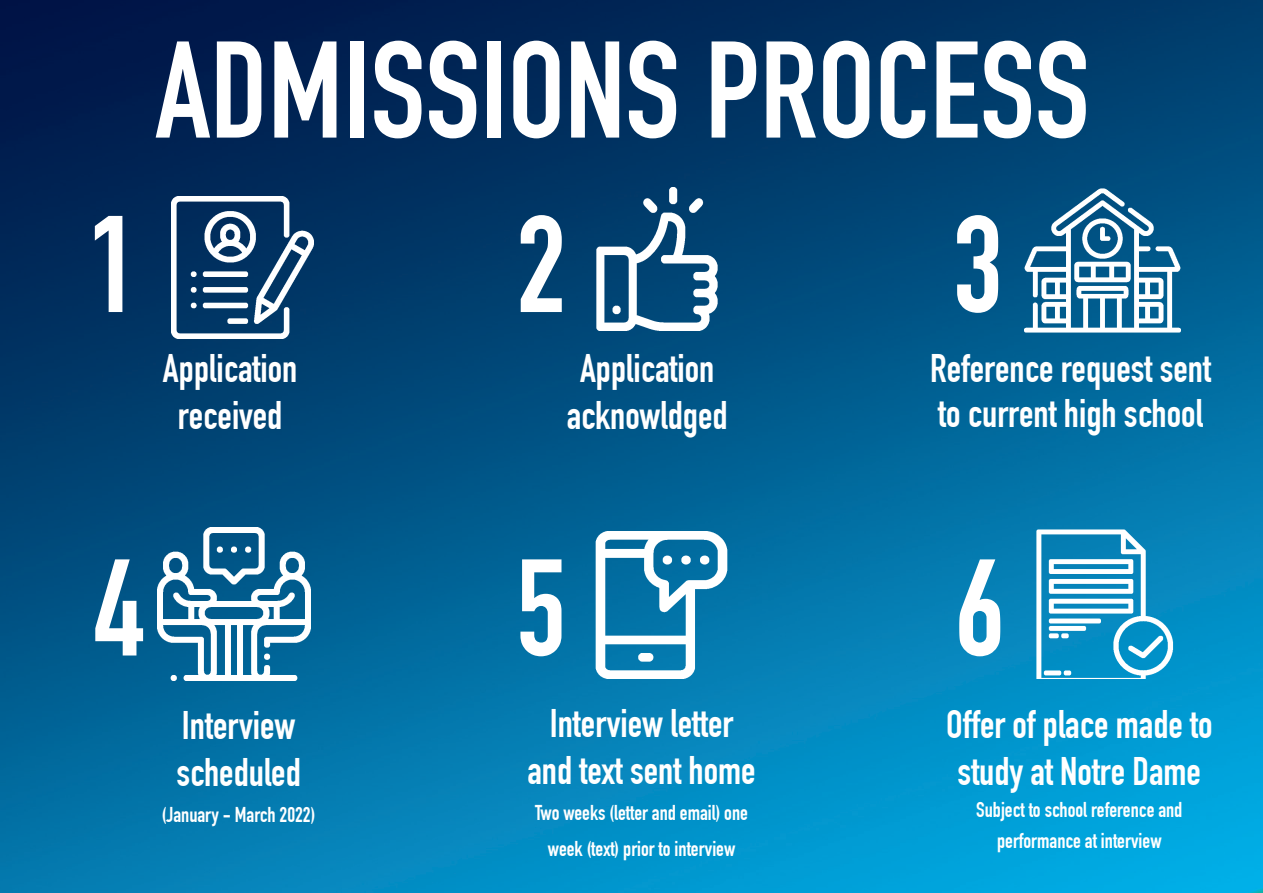
<style>
.page{position:relative;width:1263px;height:893px;background:#fff}
.page>*{position:absolute;margin:0;border:0;box-sizing:border-box;transform-origin:0 0}
.t1{font:700 135px "DIN Condensed";color:#fff}
.t2{font:700 39px/46.8px "DIN Condensed";color:#fff;text-align:center}
.t3{font:700 21px/36px "DIN Condensed";color:#fff;text-align:center}
</style>
<div class="page">
<img style="left:0;top:0;width:1263px;height:893px">
<img style="left:171px;top:196px;width:142px;height:142px">
<img style="left:588px;top:187px;width:137px;height:144px">
<img style="left:1025px;top:183px;width:155px;height:155px">
<img style="left:158px;top:527px;width:153px;height:153px">
<img style="left:582px;top:532px;width:159px;height:146px">
<img style="left:1025px;top:527px;width:157px;height:151px">
<p class="t1" style="left:88px;top:186px;width:52px">1</p>
<p class="t1" style="left:155px;top:11px;width:936px">ADMISSIONS PROCESS</p>
<p class="t2" style="left:163px;top:345px;width:136px">Application received</p>
<p class="t1" style="left:516px;top:186px;width:52px">2</p>
<p class="t2" style="left:567px;top:345px;width:163px">Application acknowldged</p>
<p class="t1" style="left:952px;top:186px;width:52px">3</p>
<p class="t2" style="left:930px;top:346px;width:282px;line-height:45px;text-align:left">Reference request sent to current high school</p>
<p class="t1" style="left:94px;top:529px;width:52px">4</p>
<p class="t1" style="left:516px;top:529px;width:52px">5</p>
<p class="t1" style="left:955px;top:529px;width:52px">6</p>
<p class="t2" style="left:176px;top:703px;width:126px;text-align:left">Interview scheduled</p>
<p class="t3" style="left:162px;top:797px;width:155px">(January - March 2022)</p>
<p class="t2" style="left:527px;top:700px;width:230px">Interview letter and text sent home</p>
<p class="t3" style="left:535px;top:795px;width:214px">Two weeks (letter and email) one week (text) prior to interview</p>
<p class="t2" style="left:946px;top:702px;width:268px;text-align:left">Offer of place made to study at Notre Dame</p>
<p class="t3" style="left:976px;top:794px;width:208px;line-height:31.5px">Subject to school reference and performance at interview</p>
</div>
